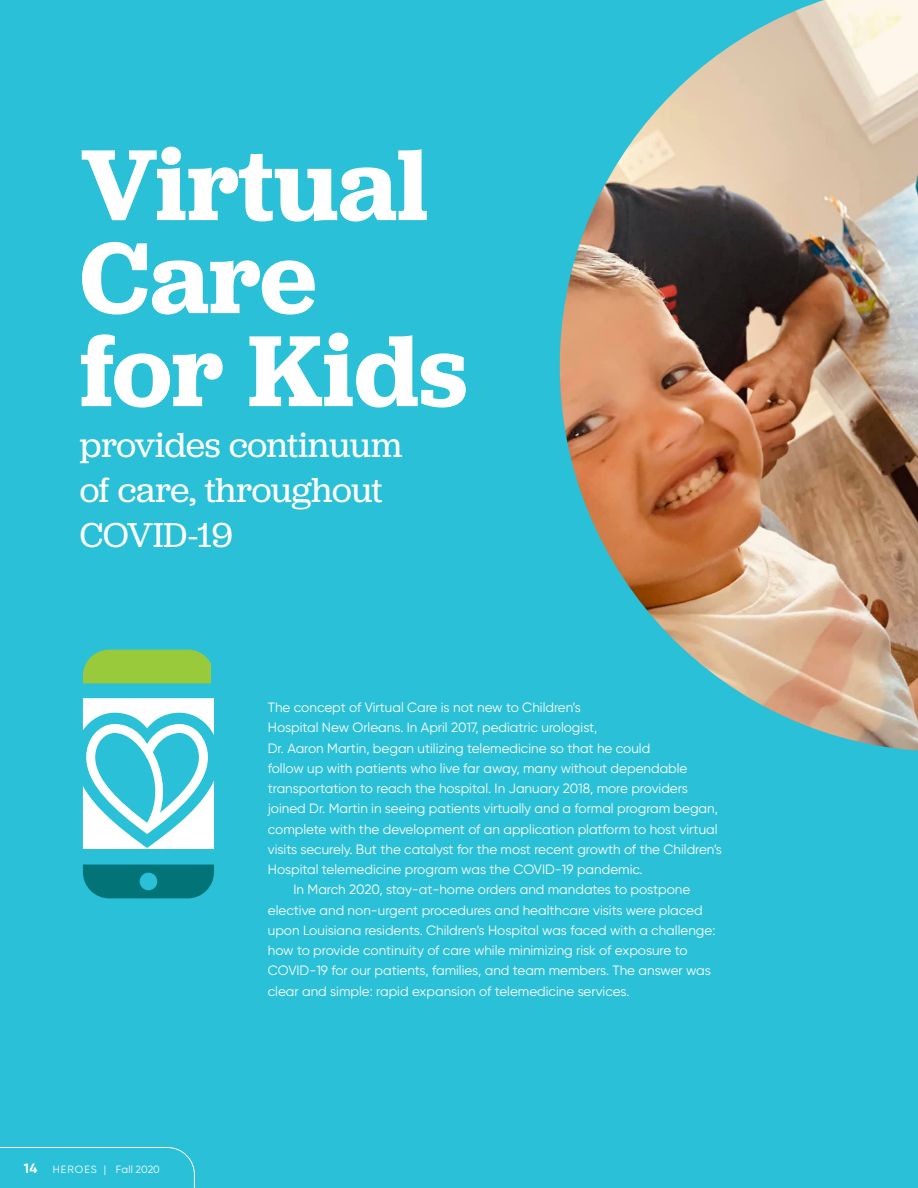
<style>
.page{position:relative;width:918px;height:1188px;background:#2ac0d8}
.page>*{position:absolute;margin:0;border:0;box-sizing:border-box;transform-origin:0 0}
.t1{font:600 105px/93px "Jubilat";color:#fff}
.t2{font:36px/45px "Jubilat";letter-spacing:-.005em;color:#fff}
.Heroes_Body_Copy{font:13.5px/20.2px "Gilroy";color:#fff}
.t3{font:10.5px "Gilroy";letter-spacing:.025em;color:#fff}
.s1{font-weight:700;font-size:13.5px}
</style>
<div class="page">
<svg style="left:0;top:1147px;width:195px;height:41px"></svg>
<div style="left:83px;top:650px;width:128px;height:33px;background:#99ca3b"></div>
<svg style="left:83px;top:865px;width:131px;height:33px;background:#067c82"></svg>
<svg style="left:83px;top:698px;width:131px;height:151px"></svg>
<img style="left:560px;top:0;width:358px;height:751px">
<p class="t1" style="left:80px;top:137px;width:350px">Virtual<br>Care</p>
<p class="t1" style="left:80px;top:323px;width:389px">for Kids</p>
<p class="t2" style="left:80px;top:422px;width:324px">provides continuum of care, throughout<br>COVID-19</p>
<p class="t3" style="left:24px;top:1163px;width:138px"><span class="s1">14</span> HEROES | Fall 2020</p>
<p class="Heroes_Body_Copy" style="left:268px;top:697px;width:456px">The concept of Virtual Care is not new to Children’s<br>Hospital New Orleans. In April 2017, pediatric urologist,<br>Dr. Aaron Martin, began utilizing telemedicine so that he could<br>follow up with patients who live far away, many without dependable transportation to reach the hospital. In January 2018, more providers joined Dr. Martin in seeing patients virtually and a formal program began, complete with the development of an application platform to host virtual visits securely. But the catalyst for the most recent growth of the Children’s Hospital telemedicine program was the COVID-19 pandemic.</p>
<p class="Heroes_Body_Copy" style="left:268px;top:879px;width:449px;text-indent:26px">In March 2020, stay-at-home orders and mandates to postpone elective and non-urgent procedures and healthcare visits were placed upon Louisiana residents. Children’s Hospital was faced with a challenge: how to provide continuity of care while minimizing risk of exposure to COVID-19 for our patients, families, and team members. The answer was clear and simple: rapid expansion of telemedicine services.</p>
</div>
